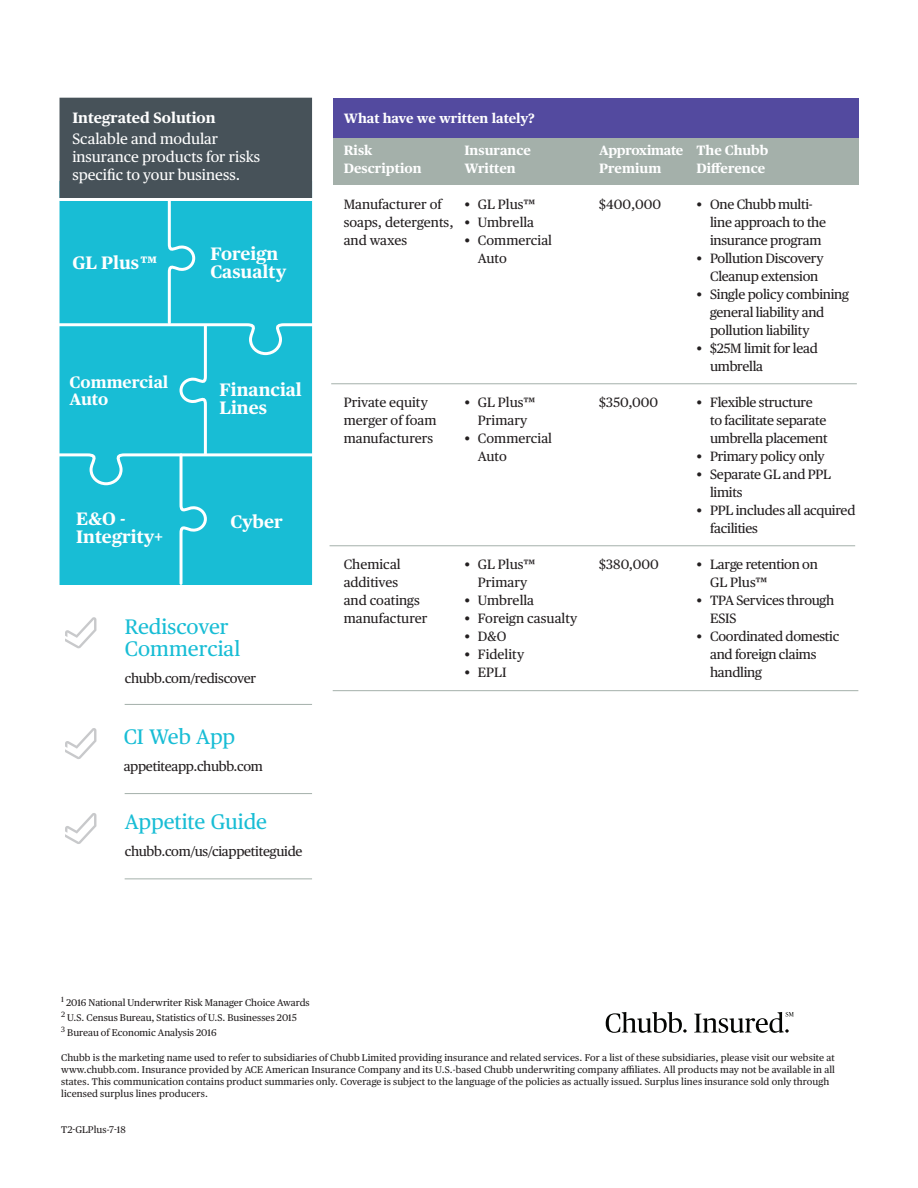
<style>
.page{position:relative;width:918px;height:1188px;background:#fff}
.page>*{position:absolute;margin:0;border:0;box-sizing:border-box;transform-origin:0 0}
.call_out_quote_Turqu{font:21px/22.5px "Chubb Publico Text";color:#18bdd5}
.Header_KO{font:700 18px/18px "Chubb Publico Text";color:#fff}
.Header_KO-2{font:700 16.5px/16.5px "Chubb Publico Text";color:#fff}
.Body_Copy_Black{font:15px/18px "Chubb Publico Text";color:#fff}
.Body_Copy_Black-2{font:700 15px/21px "Chubb Publico Text";color:#fff}
.Body_Copy_Black-3{font:13.5px/18px "Chubb Publico Text";letter-spacing:-.02em;color:#231f20}
.Body_Copy_Black-4{font:13.5px/18px "Chubb Publico Text";color:#231f20}
.Header_KO-3{font:700 13.5px/18px "Chubb Publico Text";color:#fff}
.Header_KO-4{font:700 13.5px/18px "Chubb Publico Text";letter-spacing:-.02em;color:#fff}
.Legal{font:9.75px/12px "Chubb Publico Text";letter-spacing:.01em;color:#231f20}
.s1{font-weight:400}
</style>
<div class="page">
<div style="left:333px;top:98px;width:525px;height:41px;background:#534a9f"></div>
<div style="left:333px;top:138px;width:525px;height:46px;background:#a4b0aa"></div>
<hr style="left:331px;top:383px;width:526px;height:1px;background:#a4b0aa">
<hr style="left:330px;top:545px;width:525px;height:1px;background:#a4b0aa">
<hr style="left:333px;top:690px;width:525px;height:1px;background:#a4b0aa">
<svg style="left:606px;top:1012px;width:81px;height:21px"></svg>
<svg style="left:694px;top:1012px;width:100px;height:21px"></svg>
<svg style="left:59px;top:98px;width:254px;height:487px;background:#29a9bc"></svg>
<hr style="left:60px;top:198px;width:252px;height:3px;background:#fff">
<hr style="left:125px;top:704px;width:187px;height:1px;background:#a4b0aa">
<hr style="left:125px;top:793px;width:187px;height:1px;background:#a4b0aa">
<hr style="left:125px;top:878px;width:187px;height:1px;background:#a4b0aa">
<svg style="left:65px;top:617px;width:31px;height:32px"></svg>
<svg style="left:65px;top:728px;width:31px;height:31px"></svg>
<svg style="left:65px;top:813px;width:31px;height:31px"></svg>
<p class="Body_Copy_Black-2" style="left:72px;top:106px;width:147px">Integrated Solution<br><span class="s1">Scalable and modular</span></p>
<p class="Body_Copy_Black" style="left:72px;top:147px;width:189px">insurance products for risks specific to your business.</p>
<p class="Header_KO" style="left:72px;top:253px;width:86px">GL Plus ™</p>
<p class="Header_KO-2" style="left:70px;top:373px;width:100px">Commercial<br>Auto</p>
<p class="Header_KO" style="left:210px;top:244px;width:77px">Foreign<br>Casualty</p>
<p class="Header_KO" style="left:220px;top:379px;width:84px">Financial<br>Lines</p>
<p class="Header_KO" style="left:76px;top:509px;width:89px">E&amp;O -<br>Integrity+</p>
<p class="Header_KO" style="left:230px;top:511px;width:54px">Cyber</p>
<p class="call_out_quote_Turqu" style="left:125px;top:614px;width:117px">Rediscover<br>Commercial</p>
<p class="Body_Copy_Black-3" style="left:125px;top:669px;width:133px">chubb.com/rediscover</p>
<p class="call_out_quote_Turqu" style="left:124px;top:725px;width:113px">CI Web App</p>
<p class="Body_Copy_Black-3" style="left:124px;top:757px;width:141px">appetiteapp.chubb.com</p>
<p class="call_out_quote_Turqu" style="left:125px;top:809px;width:144px">Appetite Guide</p>
<p class="Body_Copy_Black-3" style="left:125px;top:842px;width:179px">chubb.com/us/ciappetiteguide</p>
<p class="Header_KO-3" style="left:344px;top:108px;width:193px">What have we written lately?</p>
<p class="Header_KO-3" style="left:344px;top:140px;width:79px">Risk<br>Description</p>
<p class="Body_Copy_Black-4" style="left:344px;top:194px;width:111px">Manufacturer of soaps, detergents, and waxes</p>
<p class="Header_KO-3" style="left:464px;top:140px;width:68px">Insurance<br>Written</p>
<p class="Body_Copy_Black-3" style="left:464px;top:194px;width:72px">• GL Plus™</p>
<p class="Body_Copy_Black-4" style="left:464px;top:212px;width:71px">• Umbrella</p>
<p class="Body_Copy_Black-4" style="left:478px;top:230px;width:76px;text-indent:-14px">• Commercial<br>Auto</p>
<p class="Body_Copy_Black-4" style="left:344px;top:392px;width:94px">Private equity merger of foam manufacturers</p>
<p class="Body_Copy_Black-4" style="left:464px;top:392px;width:72px;text-align:center">• GL Plus™<br>Primary</p>
<p class="Body_Copy_Black-4" style="left:478px;top:428px;width:76px;text-indent:-14px">• Commercial<br>Auto</p>
<p class="Body_Copy_Black-4" style="left:344px;top:554px;width:85px">Chemical additives<br>and coatings manufacturer</p>
<p class="Body_Copy_Black-4" style="left:464px;top:554px;width:72px;text-align:center">• GL Plus™<br>Primary</p>
<p class="Body_Copy_Black-4" style="left:464px;top:590px;width:71px">• Umbrella</p>
<p class="Body_Copy_Black-4" style="left:464px;top:608px;width:115px">• Foreign casualty</p>
<p class="Body_Copy_Black-3" style="left:464px;top:626px;width:43px">• D&amp;O</p>
<p class="Body_Copy_Black-4" style="left:464px;top:644px;width:61px">• Fidelity</p>
<p class="Body_Copy_Black-3" style="left:464px;top:662px;width:44px">• EPLI</p>
<p class="Header_KO-4" style="left:599px;top:140px;width:86px">Approximate<br>Premium</p>
<p class="Body_Copy_Black-3" style="left:599px;top:194px;width:64px">$400,000</p>
<p class="Body_Copy_Black-3" style="left:599px;top:392px;width:61px">$350,000</p>
<p class="Body_Copy_Black-3" style="left:599px;top:554px;width:61px">$380,000</p>
<p class="Header_KO-3" style="left:697px;top:140px;width:73px">The Chubb<br>Difference</p>
<p class="Body_Copy_Black-3" style="left:710px;top:194px;width:118px;text-indent:-14px">• One Chubb multi&shy;line approach to the insurance program</p>
<p class="Body_Copy_Black-3" style="left:710px;top:248px;width:115px;text-indent:-14px">• Pollution Discovery<br>Cleanup extension</p>
<p class="Body_Copy_Black-3" style="left:710px;top:284px;width:140px;text-indent:-14px">• Single policy combining general liability and pollution liability</p>
<p class="Body_Copy_Black-3" style="left:710px;top:338px;width:109px;text-indent:-14px">• $25M limit for lead umbrella</p>
<p class="Body_Copy_Black-3" style="left:710px;top:392px;width:119px;text-indent:-14px">• Flexible structure to facilitate separate umbrella placement</p>
<p class="Body_Copy_Black-3" style="left:697px;top:446px;width:130px">• Primary policy only</p>
<p class="Body_Copy_Black-3" style="left:710px;top:464px;width:123px;text-indent:-14px">• Separate GL and PPL limits</p>
<p class="Body_Copy_Black-3" style="left:710px;top:500px;width:147px;text-indent:-14px">• PPL includes all acquired facilities</p>
<p class="Body_Copy_Black-3" style="left:710px;top:554px;width:109px;text-indent:-14px">• Large retention on<br>GL Plus™</p>
<p class="Body_Copy_Black-3" style="left:710px;top:590px;width:126px;text-indent:-14px">• TPA Services through<br>ESIS</p>
<p class="Body_Copy_Black-3" style="left:710px;top:626px;width:131px;text-indent:-14px">• Coordinated domestic and foreign claims handling</p>
<p class="Legal" style="left:61px;top:996px;width:250px"><sup>1</sup> 2016 National Underwriter Risk Manager Choice Awards</p>
<p class="Legal" style="left:61px;top:1011px;width:237px"><sup>2</sup> U.S. Census Bureau, Statistics of U.S. Businesses 2015</p>
<p class="Legal" style="left:61px;top:1026px;width:157px"><sup>3</sup> Bureau of Economic Analysis 2016</p>
<p class="Legal" style="left:61px;top:1051px;width:775px">Chubb is the marketing name used to refer to subsidiaries of Chubb Limited providing insurance and related services. For a list of these subsidiaries, please visit our website at www.chubb.com. Insurance provided by ACE American Insurance Company and its U.S.-based Chubb underwriting company affiliates. All products may not be available in all states. This communication contains product summaries only. Coverage is subject to the language of the policies as actually issued. Surplus lines insurance sold only through licensed surplus lines producers.</p>
<p class="Legal" style="left:61px;top:1123px;width:66px">T2-GLPlus-7-18</p>
</div>
